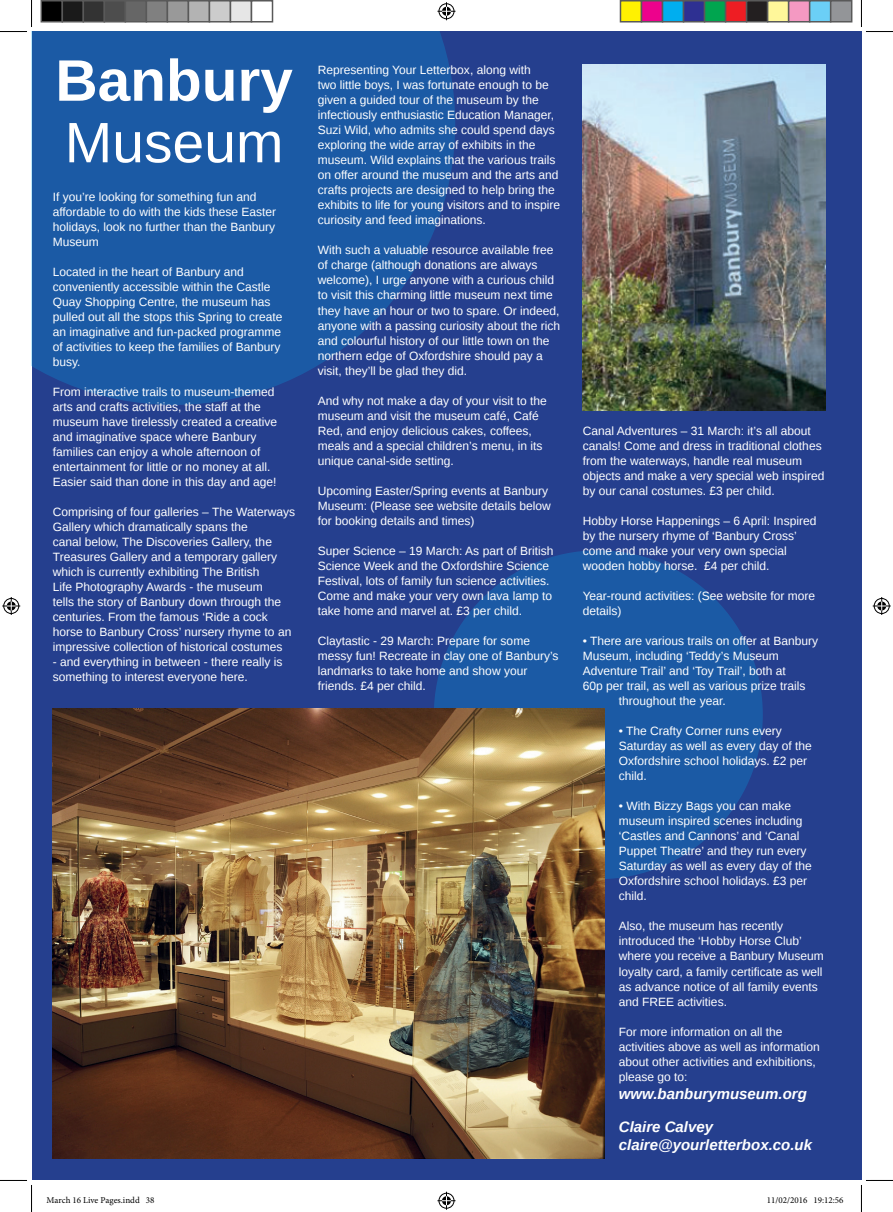
<style>
.page{position:relative;width:893px;height:1212px;background:#fff}
.page>*{position:absolute;margin:0;border:0;box-sizing:border-box;transform-origin:0 0}
.t1{font:700 58.5px "Liberation Sans";color:#fff}
.t2{font:57px "Liberation Sans";color:#fff}
.t3{font:italic 700 15px "Liberation Sans";color:#fff}
.t4{font:12px/15px "Liberation Sans";color:#fff}
.t5{font:9px "Minion Pro";color:#000}
</style>
<div class="page">
<div style="left:32px;top:31px;width:829px;height:1149px;background:#253f8e"></div>
<div style="left:433px;top:550px;width:329px;height:328px;background:#1b5aa5;border-radius:50%"></div>
<svg style="left:32px;top:32px;width:423px;height:373px;background:#1c56a2"></svg>
<img style="left:582px;top:64px;width:242px;height:346px">
<img style="left:53px;top:708px;width:551px;height:449px">
<svg style="left:0;top:0;width:32px;height:32px"></svg>
<svg style="left:0;top:1179px;width:32px;height:32px"></svg>
<svg style="left:860px;top:0;width:32px;height:32px"></svg>
<svg style="left:860px;top:1179px;width:32px;height:32px"></svg>
<svg style="left:437px;top:2px;width:18px;height:18px"></svg>
<svg style="left:437px;top:1191px;width:18px;height:18px"></svg>
<svg style="left:2px;top:597px;width:18px;height:18px"></svg>
<svg style="left:872px;top:597px;width:18px;height:18px"></svg>
<div style="left:41px;top:1px;width:21px;height:21px;background:#000"></div>
<div style="left:40px;top:0;width:23px;height:22px;border:2px solid #595959"></div>
<div style="left:62px;top:1px;width:21px;height:21px;background:#1a1a1a"></div>
<div style="left:62px;top:0;width:22px;height:22px;border:2px solid #595959"></div>
<div style="left:83px;top:1px;width:21px;height:21px;background:#333"></div>
<div style="left:82px;top:0;width:23px;height:22px;border:2px solid #595959"></div>
<div style="left:104px;top:1px;width:21px;height:21px;background:#4d4d4d"></div>
<div style="left:104px;top:0;width:22px;height:22px;border:2px solid #595959"></div>
<div style="left:125px;top:1px;width:21px;height:21px;background:#666"></div>
<div style="left:124px;top:0;width:23px;height:22px;border:2px solid #595959"></div>
<div style="left:146px;top:1px;width:21px;height:21px;background:#808080"></div>
<div style="left:146px;top:0;width:22px;height:22px;border:2px solid #595959"></div>
<div style="left:167px;top:1px;width:21px;height:21px;background:#999"></div>
<div style="left:166px;top:0;width:23px;height:22px;border:2px solid #595959"></div>
<div style="left:188px;top:1px;width:21px;height:21px;background:#b3b3b3"></div>
<div style="left:188px;top:0;width:22px;height:22px;border:2px solid #595959"></div>
<div style="left:209px;top:1px;width:21px;height:21px;background:#ccc"></div>
<div style="left:208px;top:0;width:23px;height:22px;border:2px solid #595959"></div>
<div style="left:230px;top:1px;width:21px;height:21px;background:#e6e6e6"></div>
<div style="left:230px;top:0;width:22px;height:22px;border:2px solid #595959"></div>
<div style="left:250px;top:0;width:23px;height:22px;border:2px solid #595959"></div>
<div style="left:620px;top:1px;width:21px;height:21px;background:#fff101"></div>
<div style="left:619px;top:0;width:23px;height:22px;border:2px solid #595959"></div>
<div style="left:641px;top:1px;width:21px;height:21px;background:#ed028c"></div>
<div style="left:640px;top:0;width:23px;height:22px;border:2px solid #595959"></div>
<div style="left:662px;top:1px;width:21px;height:21px;background:#00aeef"></div>
<div style="left:661px;top:0;width:23px;height:22px;border:2px solid #595959"></div>
<div style="left:683px;top:1px;width:21px;height:21px;background:#2e3092"></div>
<div style="left:682px;top:0;width:23px;height:22px;border:2px solid #595959"></div>
<div style="left:704px;top:1px;width:21px;height:21px;background:#00a54f"></div>
<div style="left:703px;top:0;width:23px;height:22px;border:2px solid #595959"></div>
<div style="left:725px;top:1px;width:21px;height:21px;background:#ee1d23"></div>
<div style="left:724px;top:0;width:23px;height:22px;border:2px solid #595959"></div>
<div style="left:746px;top:1px;width:21px;height:21px;background:#231f20"></div>
<div style="left:745px;top:0;width:23px;height:22px;border:2px solid #595959"></div>
<div style="left:767px;top:1px;width:21px;height:21px;background:#fff79a"></div>
<div style="left:766px;top:0;width:23px;height:22px;border:2px solid #595959"></div>
<div style="left:788px;top:1px;width:21px;height:21px;background:#f499c2"></div>
<div style="left:787px;top:0;width:23px;height:22px;border:2px solid #595959"></div>
<div style="left:809px;top:1px;width:21px;height:21px;background:#6bcff6"></div>
<div style="left:808px;top:0;width:23px;height:22px;border:2px solid #595959"></div>
<div style="left:830px;top:1px;width:21px;height:21px;background:#939598"></div>
<div style="left:829px;top:0;width:23px;height:22px;border:2px solid #595959"></div>
<svg style="left:52px;top:1148px;width:88px;height:11px"></svg>
<p class="t1" style="left:55px;top:40px;width:239px">Banbury</p>
<p class="t2" style="left:65px;top:110px;width:220px">Museum</p>
<p class="t4" style="left:53px;top:190px;width:225px">If you’re looking for something fun and affordable to do with the kids these Easter holidays, look no further than the Banbury<br>Museum</p>
<p class="t4" style="left:53px;top:265px;width:231px">Located in the heart of Banbury and conveniently accessible within the Castle Quay Shopping Centre, the museum has pulled out all the stops this Spring to create an imaginative and fun-packed programme of activities to keep the families of Banbury busy.</p>
<p class="t4" style="left:53px;top:385px;width:226px">From interactive trails to museum-themed arts and crafts activities, the staff at the museum have tirelessly created a creative and imaginative space where Banbury families can enjoy a whole afternoon of entertainment for little or no money at all.<br>Easier said than done in this day and age!</p>
<p class="t4" style="left:53px;top:505px;width:244px">Comprising of four galleries – The Waterways Gallery which dramatically spans the<br>canal below, The Discoveries Gallery, the Treasures Gallery and a temporary gallery which is currently exhibiting The British<br>Life Photography Awards - the museum<br>tells the story of Banbury down through the centuries. From the famous ‘Ride a cock horse to Banbury Cross’ nursery rhyme to an impressive collection of historical costumes</p>
<p class="t4" style="left:53px;top:655px;width:231px">- and everything in between - there really is something to interest everyone here.</p>
<p class="t4" style="left:317px;top:63px;width:244px">Representing Your Letterbox, along with<br>two little boys, I was fortunate enough to be given a guided tour of the museum by the infectiously enthusiastic Education Manager, Suzi Wild, who admits she could spend days exploring the wide array of exhibits in the museum. Wild explains that the various trails on offer around the museum and the arts and crafts projects are designed to help bring the exhibits to life for young visitors and to inspire curiosity and feed imaginations.</p>
<p class="t4" style="left:317px;top:243px;width:244px">With such a valuable resource available free of charge (although donations are always welcome), I urge anyone with a curious child to visit this charming little museum next time they have an hour or two to spare. Or indeed, anyone with a passing curiosity about the rich and colourful history of our little town on the northern edge of Oxfordshire should pay a visit, they’ll be glad they did.</p>
<p class="t4" style="left:317px;top:393px;width:230px">And why not make a day of your visit to the museum and visit the museum café, Café Red, and enjoy delicious cakes, coffees, meals and a special children’s menu, in its unique canal-side setting.</p>
<p class="t4" style="left:317px;top:483px;width:234px">Upcoming Easter/Spring events at Banbury<br>Museum: (Please see website details below for booking details and times)</p>
<p class="t4" style="left:317px;top:543px;width:237px">Super Science – 19 March: As part of British Science Week and the Oxfordshire Science Festival, lots of family fun science activities.<br>Come and make your very own lava lamp to take home and marvel at. £3 per child.</p>
<p class="t4" style="left:317px;top:633px;width:242px">Claytastic - 29 March: Prepare for some messy fun! Recreate in clay one of Banbury’s landmarks to take home and show your friends. £4 per child.</p>
<p class="t4" style="left:582px;top:424px;width:243px">Canal Adventures – 31 March: it’s all about canals! Come and dress in traditional clothes from the waterways, handle real museum objects and make a very special web inspired by our canal costumes. £3 per child.</p>
<p class="t4" style="left:582px;top:514px;width:235px">Hobby Horse Happenings – 6 April: Inspired by the nursery rhyme of ‘Banbury Cross’ come and make your very own special wooden hobby horse. £4 per child.</p>
<p class="t4" style="left:582px;top:589px;width:234px">Year-round activities: (See website for more details)</p>
<p class="t4" style="left:582px;top:634px;width:237px">• There are various trails on offer at Banbury</p>
<p class="t4" style="left:582px;top:649px;width:197px">Museum, including ‘Teddy’s Museum</p>
<p class="t4" style="left:582px;top:664px;width:204px">Adventure Trail’ and ‘Toy Trail’, both at</p>
<p class="t4" style="left:582px;top:679px;width:224px">60p per trail, as well as various prize trails</p>
<p class="t4" style="left:618px;top:694px;width:108px">throughout the year.</p>
<p class="t4" style="left:618px;top:724px;width:194px">• The Crafty Corner runs every<br>Saturday as well as every day of the<br>Oxfordshire school holidays. £2 per child.</p>
<p class="t4" style="left:618px;top:799px;width:194px">• With Bizzy Bags you can make museum inspired scenes including ‘Castles and Cannons’ and ‘Canal<br>Puppet Theatre’ and they run every<br>Saturday as well as every day of the<br>Oxfordshire school holidays. £3 per child.</p>
<p class="t4" style="left:618px;top:919px;width:206px">Also, the museum has recently introduced the ‘Hobby Horse Club’ where you receive a Banbury Museum loyalty card, a family certificate as well as advance notice of all family events and FREE activities.</p>
<p class="t4" style="left:618px;top:1024px;width:202px">For more information on all the activities above as well as information about other activities and exhibitions, please go to:</p>
<p class="t3" style="left:618px;top:1082px;width:189px">www.banburymuseum.org</p>
<p class="t3" style="left:618px;top:1115px;width:96px">Claire Calvey</p>
<p class="t3" style="left:618px;top:1133px;width:195px">claire@yourletterbox.co.uk</p>
<p class="t5" style="left:46px;top:1193px;width:109px">March 16 Live Pages.indd 38</p>
<p class="t5" style="left:766px;top:1193px;width:78px">11/02/2016 19:12:56</p>
</div>
